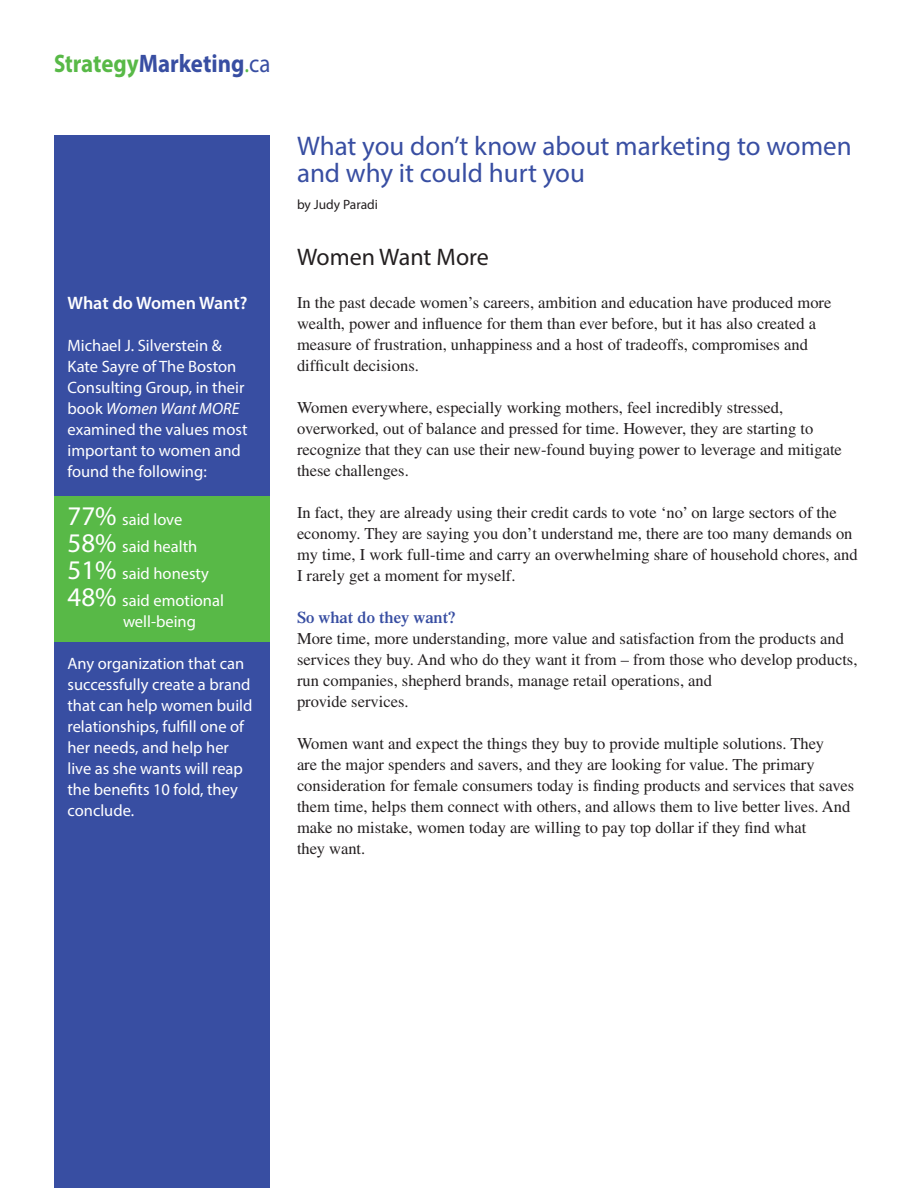
<style>
.page{position:relative;width:918px;height:1188px;background:#fff}
.page>*{position:absolute;margin:0;border:0;box-sizing:border-box;transform-origin:0 0}
.t1{font:27px/27px "Myriad Pro";color:#384ea2}
.t2{font:700 25.35px "Myriad Pro";color:#384ea2;scale:.9 1}
.t3{font:24px "Myriad Pro";color:#231f20}
.t4{font:600 18px "Myriad Pro";color:#fff}
.t5{font:16.5px/21px "Times";color:#231f20}
.t6{font:16.5px/21px "Myriad Pro";color:#fff}
.t7{font:600 16.5px "Times";color:#384ea2}
.t8{font:13.5px "Myriad Pro";color:#231f20}
.s1{color:#58b947}
.s2{font-weight:400;color:#58b947}
.s3{font-weight:400}
.s4{font-style:italic}
.s5{font-size:27px}
</style>
<div class="page">
<div style="left:54px;top:135px;width:216px;height:1053px;background:#384ea2"></div>
<div style="left:54px;top:497px;width:215px;height:145px;background:#58b947"></div>
<h2 class="t2" style="left:54px;top:47px;width:242px"><span class="s1">Strategy</span>Marketing<span class="s2">.</span><span class="s3">ca</span></h2>
<p class="t4" style="left:68px;top:292px;width:181px">What do Women Want?</p>
<p class="t6" style="left:68px;top:335px;width:181px">Michael J. Silverstein &amp;<br>Kate Sayre of The Boston<br>Consulting Group, in their book <span class="s4">Women Want MORE </span>examined the values most important to women and found the following:</p>
<p class="t6" style="left:68px;top:506px;width:158px;line-height:27px"><span class="s5">77%</span> said love<br><span class="s5">58%</span> said health<br><span class="s5">51%</span> said honesty<br><span class="s5">48%</span> said emotional</p>
<p class="t6" style="left:123px;top:611px;width:74px">well-being</p>
<p class="t6" style="left:67px;top:653px;width:186px">Any organization that can successfully create a brand that can help women build relationships, fulfill one of her needs, and help her live as she wants will reap the benefits 10 fold, they conclude.</p>
<h1 class="t1" style="left:297px;top:132px;width:556px">What you don’t know about marketing to women and why it could hurt you</h1>
<p class="t8" style="left:297px;top:196px;width:83px">by Judy Paradi</p>
<h3 class="t3" style="left:297px;top:242px;width:193px">Women Want More</h3>
<p class="t5" style="left:297px;top:292px;width:536px">In the past decade women’s careers, ambition and education have produced more wealth, power and influence for them than ever before, but it has also created a measure of frustration, unhappiness and a host of tradeoffs, compromises and difficult decisions.</p>
<p class="t5" style="left:297px;top:397px;width:546px">Women everywhere, especially working mothers, feel incredibly stressed, overworked, out of balance and pressed for time. However, they are starting to recognize that they can use their new-found buying power to leverage and mitigate these challenges.</p>
<p class="t5" style="left:297px;top:502px;width:562px">In fact, they are already using their credit cards to vote ‘no’ on large sectors of the economy. They are saying you don’t understand me, there are too many demands on my time, I work full-time and carry an overwhelming share of household chores, and I rarely get a moment for myself.</p>
<p class="t7" style="left:297px;top:607px;width:160px">So what do they want?</p>
<p class="t5" style="left:297px;top:628px;width:562px">More time, more understanding, more value and satisfaction from the products and services they buy. And who do they want it from – from those who develop products, run companies, shepherd brands, manage retail operations, and<br>provide services.</p>
<p class="t5" style="left:297px;top:733px;width:559px">Women want and expect the things they buy to provide multiple solutions. They<br>are the major spenders and savers, and they are looking for value. The primary consideration for female consumers today is finding products and services that saves them time, helps them connect with others, and allows them to live better lives. And make no mistake, women today are willing to pay top dollar if they find what<br>they want.</p>
</div>
